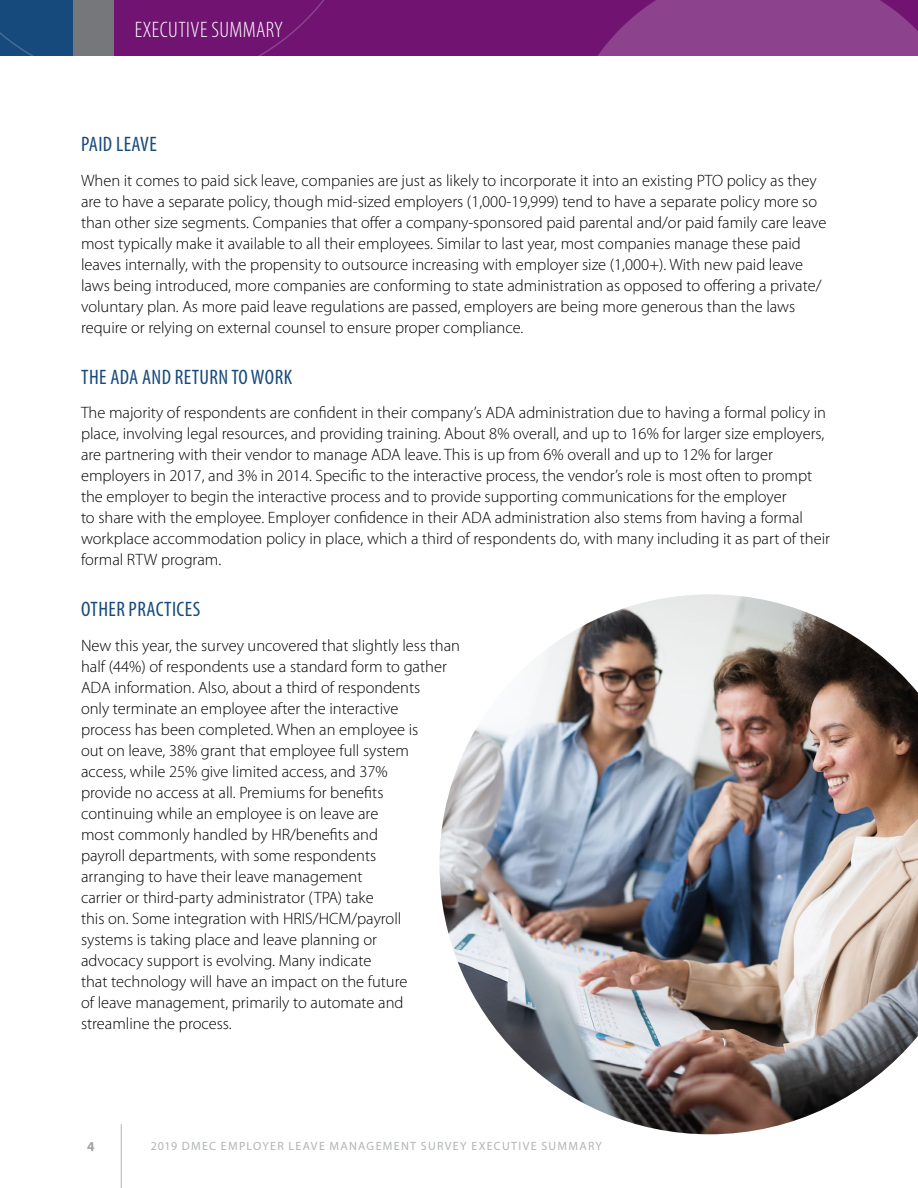
<style>
.page{position:relative;width:918px;height:1188px;background:#fff}
.page>*{position:absolute;margin:0;border:0;box-sizing:border-box;transform-origin:0 0}
.t1{font:300 condensed 22.5px "Myriad Pro";letter-spacing:.02em;color:#fff}
.sub_head{font:condensed 21px "Myriad Pro";letter-spacing:.02em;color:#174a7c}
.body_copy{font:300 16.5px/21px "Myriad Pro";color:#000}
.t2{font:700 13.5px "Myriad Pro";color:#a0a2a4}
.t3{font:12px "Myriad Pro";letter-spacing:.105em;color:#b1b4b6}
</style>
<div class="page">
<div style="left:114px;top:0;width:804px;height:56px;background:#711471"></div>
<hr style="left:121px;top:1124px;width:1px;height:64px;background:#b1b4b6">
<svg style="left:598px;top:0;width:320px;height:56px;background:#893c89"></svg>
<svg style="left:0;top:0;width:325px;height:56px"></svg>
<img style="left:440px;top:594px;width:478px;height:540px">
<h1 class="t1" style="left:135px;top:17px;width:150px">EXECUTIVE SUMMARY</h1>
<p class="sub_head" style="left:81px;top:133px;width:77px">PAID LEAVE</p>
<p class="body_copy" style="left:81px;top:170px;width:747px">When it comes to paid sick leave, companies are just as likely to incorporate it into an existing PTO policy as they are to have a separate policy, though mid-sized employers (1,000-19,999) tend to have a separate policy more so than other size segments. Companies that offer a company-sponsored paid parental and/or paid family care leave most typically make it available to all their employees. Similar to last year, most companies manage these paid leaves internally, with the propensity to outsource increasing with employer size (1,000+). With new paid leave laws being introduced, more companies are conforming to state administration as opposed to offering a private/ voluntary plan. As more paid leave regulations are passed, employers are being more generous than the laws require or relying on external counsel to ensure proper compliance.</p>
<p class="sub_head" style="left:81px;top:365px;width:213px">THE ADA AND RETURN TO WORK</p>
<p class="body_copy" style="left:81px;top:402px;width:751px">The majority of respondents are confident in their company’s ADA administration due to having a formal policy in place, involving legal resources, and providing training. About 8% overall, and up to 16% for larger size employers, are partnering with their vendor to manage ADA leave. This is up from 6% overall and up to 12% for larger employers in 2017, and 3% in 2014. Specific to the interactive process, the vendor’s role is most often to prompt the employer to begin the interactive process and to provide supporting communications for the employer<br>to share with the employee. Employer confidence in their ADA administration also stems from having a formal workplace accommodation policy in place, which a third of respondents do, with many including it as part of their formal RTW program.</p>
<p class="sub_head" style="left:81px;top:598px;width:121px">OTHER PRACTICES</p>
<p class="body_copy" style="left:81px;top:635px;width:381px">New this year, the survey uncovered that slightly less than half (44%) of respondents use a standard form to gather ADA information. Also, about a third of respondents<br>only terminate an employee after the interactive<br>process has been completed. When an employee is<br>out on leave, 38% grant that employee full system<br>access, while 25% give limited access, and 37%<br>provide no access at all. Premiums for benefits<br>continuing while an employee is on leave are<br>most commonly handled by HR/benefits and<br>payroll departments, with some respondents<br>arranging to have their leave management<br>carrier or third-party administrator (TPA) take<br>this on. Some integration with HRIS/HCM/payroll<br>systems is taking place and leave planning or<br>advocacy support is evolving. Many indicate<br>that technology will have an impact on the future<br>of leave management, primarily to automate and streamline the process.</p>
<p class="t2" style="left:87px;top:1138px;width:9px">4</p>
<p class="t3" style="left:151px;top:1138px;width:453px">2019 DMEC EMPLOYER LEAVE MANAGEMENT SURVEY EXECUTIVE SUMMARY</p>
</div>
